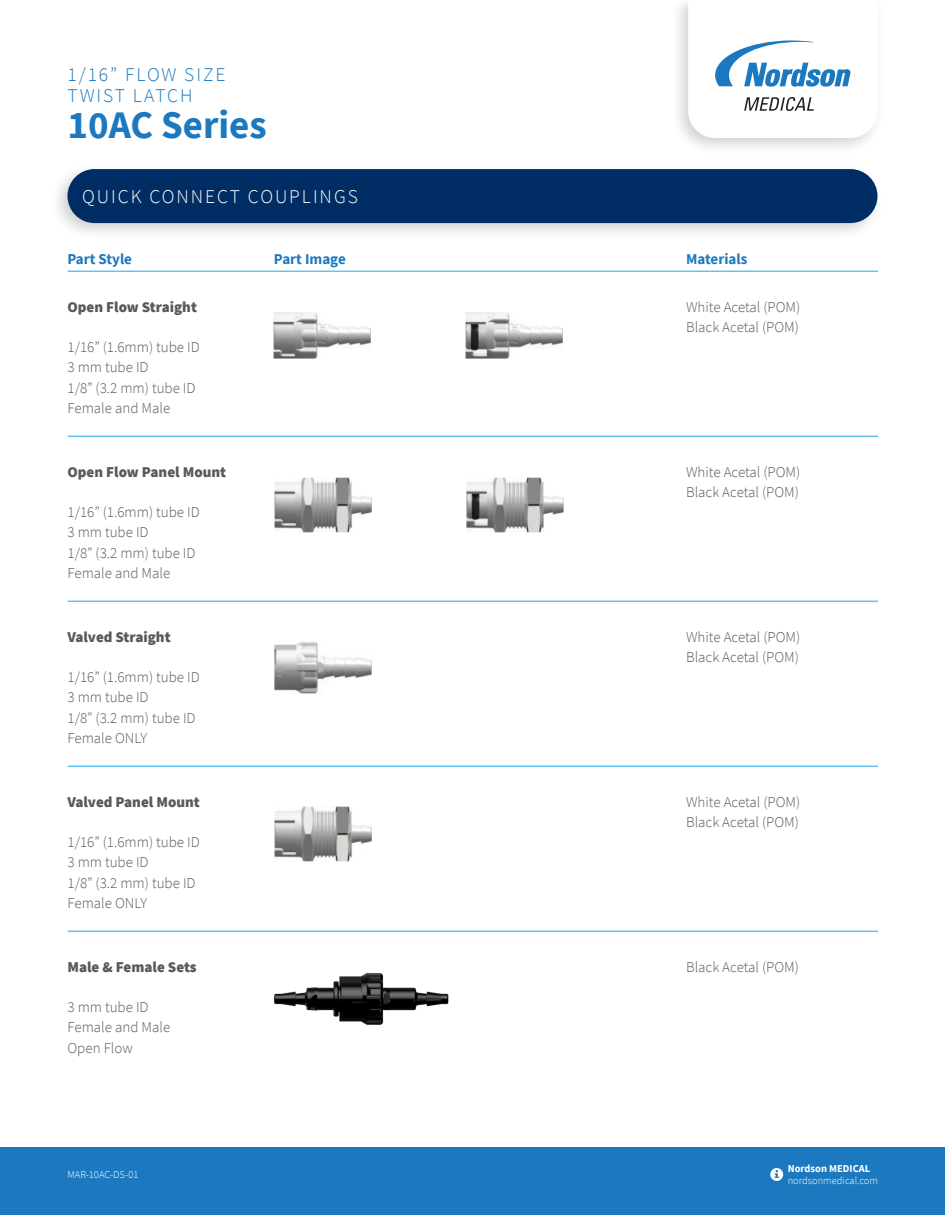
<style>
.page{position:relative;width:945px;height:1215px;background:#fff}
.page>*{position:absolute;margin:0;border:0;box-sizing:border-box;transform-origin:0 0}
.t1{font:700 39px "Source Sans Pro";color:#1c79bf}
.t2{font:300 19.5px/21px "Source Sans Pro";letter-spacing:.1em;color:#1c79bf}
.t3{font:300 19.5px "Source Sans Pro";letter-spacing:.1em;color:#fff}
.t4{font:300 15px/20.2px "Source Sans Pro";color:#58595b}
.t5{font:900 15px "Source Sans Pro";color:#58595b}
.t6{font:700 15px "Source Sans Pro";color:#1c79bf}
.t7{font:300 10.5px "Source Sans Pro";color:#fff}
.t8{font:700 10.5px "Source Sans Pro";color:#fff}
</style>
<div class="page">
<img style="left:274px;top:973px;width:175px;height:52px">
<img style="left:274px;top:807px;width:98px;height:54px">
<img style="left:274px;top:642px;width:98px;height:51px">
<img style="left:274px;top:478px;width:98px;height:54px">
<img style="left:466px;top:478px;width:98px;height:54px">
<hr style="left:68px;top:271px;width:809px;height:1px;background:#61c3ef">
<img style="left:58px;top:169px;width:628px;height:64px">
<div style="left:68px;top:169px;width:809px;height:54px;background:#002d64;border-radius:27px"></div>
<div style="left:0;top:1148px;width:945px;height:67px;background:#1c79bf"></div>
<svg style="left:686px;top:0;width:192px;height:1148px"></svg>
<svg style="left:770px;top:1168px;width:13px;height:13px"></svg>
<img style="left:273px;top:313px;width:97px;height:45px">
<img style="left:465px;top:313px;width:97px;height:45px">
<hr style="left:68px;top:436px;width:809px;height:1px;background:#61c3ef">
<hr style="left:68px;top:601px;width:809px;height:1px;background:#61c3ef">
<hr style="left:68px;top:766px;width:809px;height:1px;background:#61c3ef">
<hr style="left:68px;top:931px;width:809px;height:1px;background:#61c3ef">
<h2 class="t2" style="left:68px;top:64px;width:160px">1/16” FLOW SIZE<br>TWIST LATCH</h2>
<h1 class="t1" style="left:68px;top:99px;width:201px">10AC Series</h1>
<h2 class="t3" style="left:82px;top:185px;width:277px">QUICK CONNECT COUPLINGS</h2>
<p class="t6" style="left:68px;top:248px;width:66px">Part Style</p>
<p class="t6" style="left:274px;top:248px;width:73px">Part Image</p>
<p class="t6" style="left:686px;top:248px;width:63px">Materials</p>
<p class="t5" style="left:68px;top:296px;width:131px">Open Flow Straight</p>
<p class="t4" style="left:68px;top:337px;width:134px">1/16” (1.6mm) tube ID<br>3 mm tube ID<br>1/8” (3.2 mm) tube ID<br>Female and Male</p>
<p class="t5" style="left:68px;top:461px;width:160px">Open Flow Panel Mount</p>
<p class="t4" style="left:68px;top:502px;width:134px">1/16” (1.6mm) tube ID<br>3 mm tube ID<br>1/8” (3.2 mm) tube ID<br>Female and Male</p>
<p class="t5" style="left:68px;top:626px;width:105px">Valved Straight</p>
<p class="t4" style="left:68px;top:667px;width:134px">1/16” (1.6mm) tube ID<br>3 mm tube ID<br>1/8” (3.2 mm) tube ID<br>Female ONLY</p>
<p class="t5" style="left:68px;top:791px;width:134px">Valved Panel Mount</p>
<p class="t4" style="left:68px;top:832px;width:134px">1/16” (1.6mm) tube ID<br>3 mm tube ID<br>1/8” (3.2 mm) tube ID<br>Female ONLY</p>
<p class="t5" style="left:68px;top:956px;width:131px">Male &amp; Female Sets</p>
<p class="t4" style="left:68px;top:997px;width:104px">3 mm tube ID<br>Female and Male<br>Open Flow</p>
<p class="t7" style="left:68px;top:1168px;width:72px">MAR-10AC-DS-01</p>
<p class="t4" style="left:686px;top:297px;width:116px">White Acetal (POM)<br>Black Acetal (POM)</p>
<p class="t4" style="left:686px;top:462px;width:116px">White Acetal (POM)<br>Black Acetal (POM)</p>
<p class="t4" style="left:686px;top:627px;width:116px">White Acetal (POM)<br>Black Acetal (POM)</p>
<p class="t4" style="left:686px;top:792px;width:116px">White Acetal (POM)<br>Black Acetal (POM)</p>
<p class="t4" style="left:686px;top:957px;width:114px">Black Acetal (POM)</p>
<p class="t8" style="left:788px;top:1162px;width:84px">Nordson MEDICAL</p>
<p class="t7" style="left:788px;top:1174px;width:92px">nordsonmedical.com</p>
</div>
